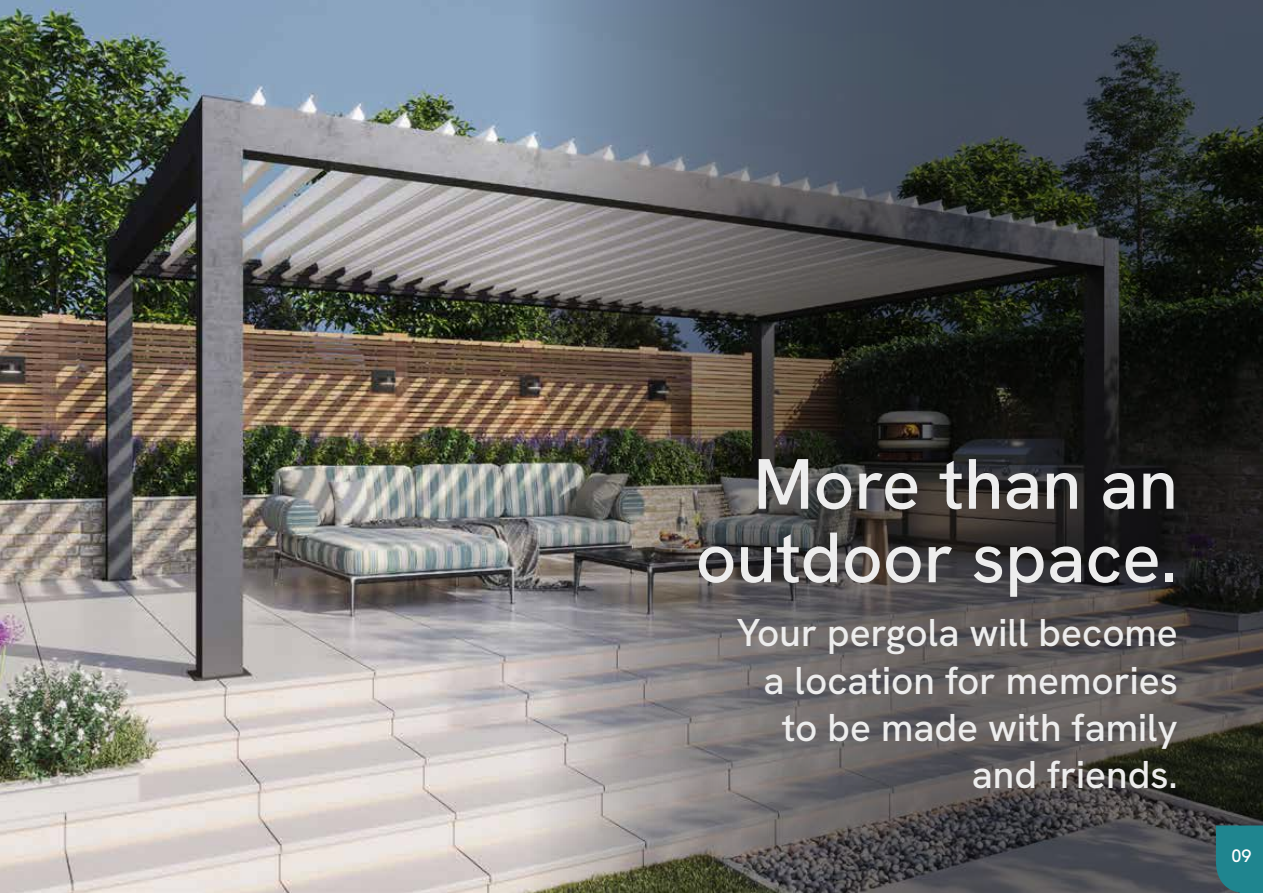
<style>
.page{position:relative;width:1263px;height:893px;background:#fff}
.page>*{position:absolute;margin:0;border:0;box-sizing:border-box;transform-origin:0 0}
.t1{font:71.25px/73.5px "Hanken Grotesk";color:#ededed;text-align:right}
.t2{font:38.85px/47.2px "Hanken Grotesk";color:#ededed;text-align:right}
.t3{font:18px "Hanken Grotesk";color:#fff}
</style>
<div class="page">
<img style="left:0;top:0;width:530px;height:893px">
<img style="left:530px;top:0;width:733px;height:893px">
<svg style="left:1216px;top:825px;width:47px;height:68px;background:#21818b"></svg>
<h1 class="t1" style="left:696px;top:446px;width:484px">More than an outdoor space.</h1>
<p class="t2" style="left:737px;top:608px;width:443px">Your pergola will become a location for memories to be made with family and friends.</p>
<p class="t3" style="left:1231px;top:844px;width:22px">09</p>
</div>
